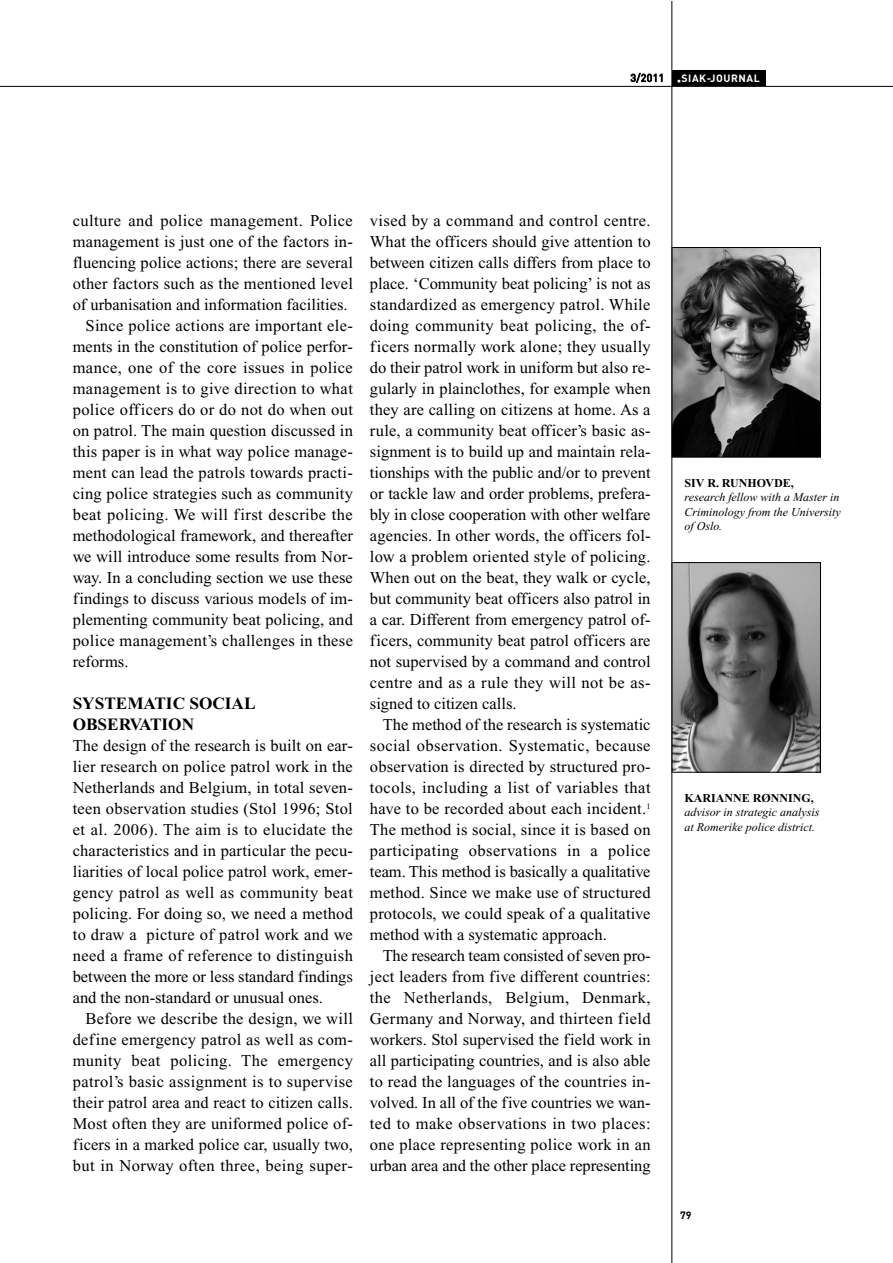
<style>
.page{position:relative;width:893px;height:1263px;background:#fff}
.page>*{position:absolute;margin:0;border:0;box-sizing:border-box;transform-origin:0 0}
.t1{font:700 17.25px/21px "Times New Roman";color:#000}
.t2{font:16.5px/21px "Times New Roman";letter-spacing:.01em;color:#000;text-align:justify}
.t3{font:italic 12px/14.4px "Times New Roman";color:#000}
.t4{font:700 12px "Times New Roman";color:#000}
.t5{font:700 10.5px "DIN";letter-spacing:.055em;color:#fff}
.t6{font:10.5px "DIN";color:#000}
.t7{font:700 10.5px "DIN";color:#000}
</style>
<div class="page">
<hr style="left:671px;top:1px;width:1px;height:1262px;background:#000">
<div style="left:672px;top:71px;width:93px;height:15px;background:#000"></div>
<hr style="left:0;top:86px;width:892px;height:1px;background:#000">
<img style="left:674px;top:249px;width:145px;height:206px">
<div style="left:672px;top:247px;width:149px;height:210px;border:1px solid #000"></div>
<img style="left:674px;top:564px;width:145px;height:206px">
<div style="left:672px;top:562px;width:149px;height:210px;border:1px solid #000"></div>
<p class="t6" style="left:631px;top:74px;width:35px">3/2011</p>
<p class="t5" style="left:677px;top:75px;width:84px">.SIAK-JOURNAL</p>
<p class="t2" style="left:73px;top:212px;width:282px">culture and police management. Police</p>
<p class="t2" style="left:73px;top:233px;width:282px">management is just one of the factors in-</p>
<p class="t2" style="left:73px;top:254px;width:282px">fluencing police actions; there are several</p>
<p class="t2" style="left:73px;top:275px;width:282px">other factors such as the mentioned level</p>
<p class="t2" style="left:73px;top:296px;width:276px">of urbanisation and information facilities.</p>
<p class="t2" style="left:85px;top:317px;width:269px">Since police actions are important ele-</p>
<p class="t2" style="left:73px;top:338px;width:282px">ments in the constitution of police perfor-</p>
<p class="t2" style="left:73px;top:359px;width:282px">mance, one of the core issues in police</p>
<p class="t2" style="left:73px;top:380px;width:282px">management is to give direction to what</p>
<p class="t2" style="left:73px;top:401px;width:282px">police officers do or do not do when out</p>
<p class="t2" style="left:73px;top:422px;width:282px">on patrol. The main question discussed in</p>
<p class="t2" style="left:73px;top:443px;width:282px">this paper is in what way police manage-</p>
<p class="t2" style="left:73px;top:464px;width:282px">ment can lead the patrols towards practi-</p>
<p class="t2" style="left:73px;top:485px;width:282px">cing police strategies such as community</p>
<p class="t2" style="left:73px;top:506px;width:282px">beat policing. We will first describe the</p>
<p class="t2" style="left:73px;top:527px;width:282px">methodological framework, and thereafter</p>
<p class="t2" style="left:73px;top:548px;width:282px">we will introduce some results from Nor-</p>
<p class="t2" style="left:73px;top:569px;width:282px">way. In a concluding section we use these</p>
<p class="t2" style="left:73px;top:590px;width:282px">findings to discuss various models of im-</p>
<p class="t2" style="left:73px;top:611px;width:282px">plementing community beat policing, and</p>
<p class="t2" style="left:73px;top:632px;width:282px">police management’s challenges in these</p>
<p class="t2" style="left:73px;top:653px;width:57px">reforms.</p>
<p class="t1" style="left:73px;top:695px;width:184px">SYSTEMATIC SOCIAL<br>OBSERVATION</p>
<p class="t2" style="left:73px;top:737px;width:282px">The design of the research is built on ear&shy;lier research on police patrol work in the Netherlands and Belgium, in total seven&shy;teen observation studies (Stol 1996; Stol et al. 2006). The aim is to elucidate the characteristics and in particular the pecu&shy;liarities of local police patrol work, emer&shy;gency patrol as well as community beat policing. For doing so, we need a method to draw a picture of patrol work and we need a frame of reference to distinguish between the more or less standard findings and the non-standard or unusual ones.</p>
<p class="t2" style="left:73px;top:1010px;width:282px;text-indent:13px">Before we describe the design, we will define emergency patrol as well as com&shy;munity beat policing. The emergency patrol’s basic assignment is to supervise their patrol area and react to citizen calls.<br>Most often they are uniformed police of&shy;ficers in a marked police car, usually two, but in Norway often three, being super-</p>
<p class="t2" style="left:370px;top:212px;width:282px">vised by a command and control centre.<br>What the officers should give attention to between citizen calls differs from place to place. ‘Community beat policing’ is not as standardized as emergency patrol. While doing community beat policing, the of&shy;ficers normally work alone; they usually do their patrol work in uniform but also re&shy;gularly in plainclothes, for example when they are calling on citizens at home. As a rule, a community beat officer’s basic as&shy;signment is to build up and maintain rela&shy;tionships with the public and/or to prevent or tackle law and order problems, prefera&shy;bly in close cooperation with other welfare agencies. In other words, the officers fol&shy;low a problem oriented style of policing.<br>When out on the beat, they walk or cycle, but community beat officers also patrol in a car. Different from emergency patrol of&shy;ficers, community beat patrol officers are not supervised by a command and control centre and as a rule they will not be as&shy;signed to citizen calls.</p>
<p class="t2" style="left:370px;top:716px;width:282px;text-indent:13px">The method of the research is systematic social observation. Systematic, because observation is directed by structured pro&shy;tocols, including a list of variables that have to be recorded about each incident.<sup>1<br></sup>The method is social, since it is based on participating observations in a police team. This method is basically a qualitative method. Since we make use of structured protocols, we could speak of a qualitative method with a systematic approach.</p>
<p class="t2" style="left:370px;top:947px;width:282px;text-indent:13px">The research team consisted of seven pro&shy;ject leaders from five different countries: the Netherlands, Belgium, Denmark, Germany and Norway, and thirteen field workers. Stol supervised the field work in all participating countries, and is also able to read the languages of the countries in&shy;volved. In all of the five countries we wan&shy;ted to make observations in two places: one place representing police work in an urban area and the other place representing</p>
<p class="t4" style="left:685px;top:479px;width:111px">SIV R. RUNHOVDE,</p>
<p class="t3" style="left:685px;top:491px;width:158px">research fellow with a Master in<br>Criminology from the University of Oslo.</p>
<p class="t4" style="left:685px;top:794px;width:131px">KARIANNE RØNNING,</p>
<p class="t3" style="left:685px;top:806px;width:136px">advisor in strategic analysis at Romerike police district.</p>
<p class="t7" style="left:680px;top:1211px;width:13px">79</p>
</div>
